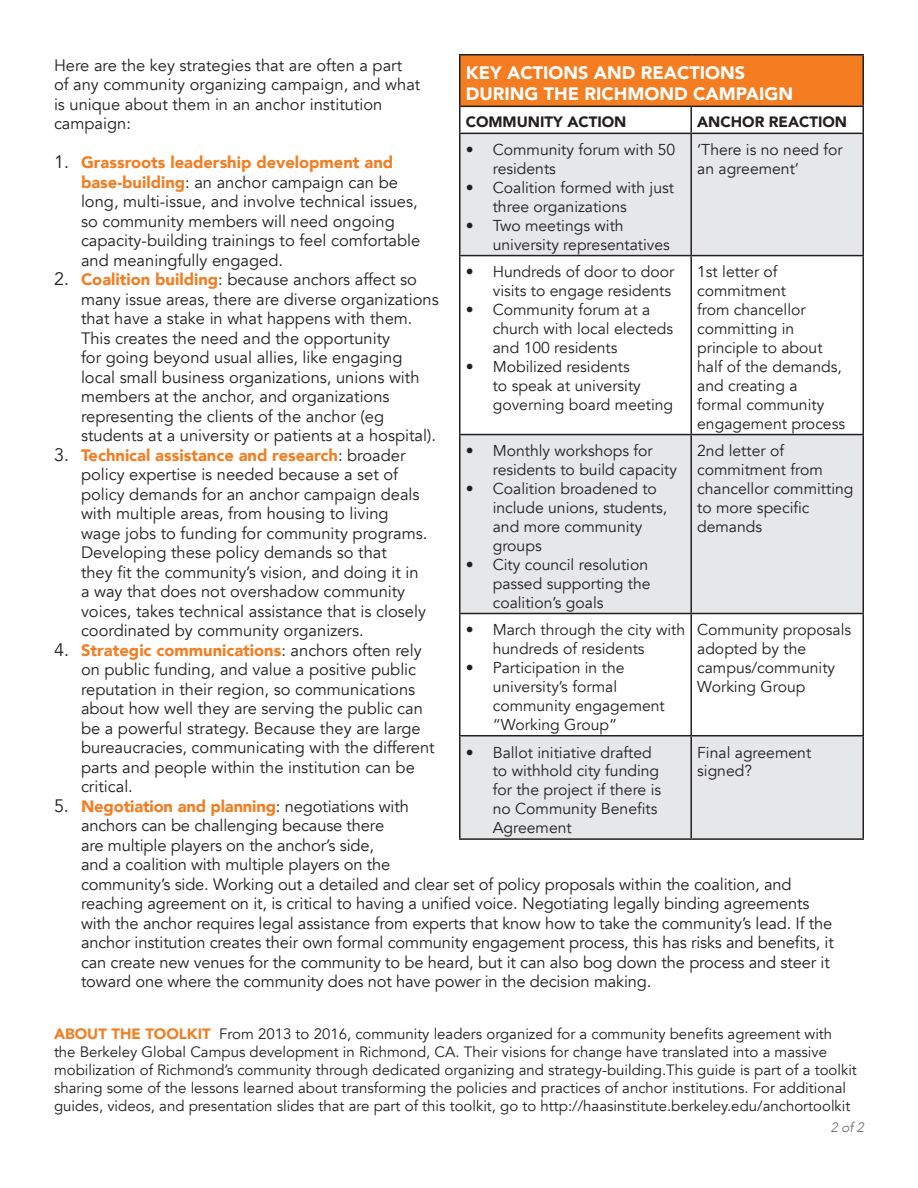
<style>
.page{position:relative;width:918px;height:1188px;background:#fff}
.page>*{position:absolute;margin:0;border:0;box-sizing:border-box;transform-origin:0 0}
.Paragraph_Style_1{font:900 18px "Avenir";color:#fff}
.Paragraph_Style_1-2{font:16.5px/19.5px "Avenir";color:#231f20}
.Paragraph_Style_1-3{font:15.75px/18.9px "Avenir";color:#231f20}
.Paragraph_Style_1-4{font:15px/18px "Avenir";color:#231f20}
.Paragraph_Style_1-5{font:900 15px "Avenir";color:#231f20}
.t1{font:italic 300 13.5px "Avenir";color:#636366}
.s1{font-size:18px}
.s2{font-weight:900;color:#f47d21}
</style>
<div class="page">
<div style="left:460px;top:55px;width:403px;height:51px;background:#f47d21"></div>
<svg style="left:460px;top:134px;width:402px;height:704px;fill:#e6e7e9"></svg>
<hr style="left:459px;top:54px;width:232px;height:2px;background:#231f20">
<hr style="left:459px;top:56px;width:1px;height:50px;background:#231f20">
<hr style="left:691px;top:54px;width:173px;height:2px;background:#231f20">
<hr style="left:862px;top:56px;width:2px;height:50px;background:#231f20">
<hr style="left:459px;top:106px;width:232px;height:1px;background:#231f20">
<svg style="left:459px;top:107px;width:1px;height:26px"></svg>
<hr style="left:691px;top:106px;width:173px;height:1px;background:#231f20">
<hr style="left:690px;top:107px;width:2px;height:26px;background:#231f20">
<hr style="left:862px;top:107px;width:2px;height:26px;background:#231f20">
<hr style="left:459px;top:133px;width:232px;height:1px;background:#231f20">
<hr style="left:459px;top:134px;width:1px;height:121px;background:#231f20">
<hr style="left:691px;top:133px;width:173px;height:1px;background:#231f20">
<hr style="left:690px;top:134px;width:2px;height:121px;background:#231f20">
<hr style="left:862px;top:134px;width:2px;height:121px;background:#231f20">
<hr style="left:459px;top:255px;width:232px;height:1px;background:#231f20">
<hr style="left:459px;top:256px;width:1px;height:178px;background:#231f20">
<hr style="left:691px;top:255px;width:173px;height:1px;background:#231f20">
<hr style="left:690px;top:256px;width:2px;height:178px;background:#231f20">
<hr style="left:862px;top:256px;width:2px;height:178px;background:#231f20">
<hr style="left:459px;top:434px;width:232px;height:1px;background:#231f20">
<hr style="left:459px;top:435px;width:1px;height:178px;background:#231f20">
<hr style="left:691px;top:434px;width:173px;height:1px;background:#231f20">
<hr style="left:690px;top:435px;width:2px;height:178px;background:#231f20">
<hr style="left:862px;top:435px;width:2px;height:178px;background:#231f20">
<hr style="left:459px;top:613px;width:232px;height:1px;background:#231f20">
<hr style="left:459px;top:614px;width:1px;height:121px;background:#231f20">
<hr style="left:691px;top:613px;width:173px;height:1px;background:#231f20">
<hr style="left:690px;top:614px;width:2px;height:121px;background:#231f20">
<hr style="left:862px;top:614px;width:2px;height:121px;background:#231f20">
<hr style="left:459px;top:735px;width:232px;height:1px;background:#231f20">
<hr style="left:459px;top:736px;width:1px;height:102px;background:#231f20">
<hr style="left:691px;top:735px;width:173px;height:1px;background:#231f20">
<hr style="left:690px;top:736px;width:2px;height:102px;background:#231f20">
<hr style="left:862px;top:736px;width:2px;height:102px;background:#231f20">
<hr style="left:459px;top:838px;width:232px;height:2px;background:#231f20">
<hr style="left:691px;top:838px;width:173px;height:2px;background:#231f20">
<p class="Paragraph_Style_1-2" style="left:54px;top:55px;width:368px">Here are the key strategies that are often a part of any community organizing campaign, and what is unique about them in an anchor institution campaign:</p>
<p class="Paragraph_Style_1-2" style="left:81px;top:153px;width:341px;text-indent:-27px"><span class="s1">1.</span> <span class="s2">Grassroots leadership development and base-building</span>: an anchor campaign can be long, multi-issue, and involve technical issues, so community members will need ongoing capacity-building trainings to feel comfortable and meaningfully engaged.</p>
<p class="Paragraph_Style_1-2" style="left:81px;top:270px;width:359px;text-indent:-27px"><span class="s1">2.</span> <span class="s2">Coalition building</span>: because anchors affect so many issue areas, there are diverse organizations that have a stake in what happens with them.<br>This creates the need and the opportunity<br>for going beyond usual allies, like engaging local small business organizations, unions with members at the anchor, and organizations representing the clients of the anchor (eg students at a university or patients at a hospital).</p>
<p class="Paragraph_Style_1-2" style="left:81px;top:445px;width:348px;text-indent:-27px"><span class="s1">3.</span> <span class="s2">Technical assistance and research</span>: broader policy expertise is needed because a set of policy demands for an anchor campaign deals with multiple areas, from housing to living wage jobs to funding for community programs.<br>Developing these policy demands so that<br>they fit the community’s vision, and doing it in a way that does not overshadow community voices, takes technical assistance that is closely coordinated by community organizers.</p>
<p class="Paragraph_Style_1-2" style="left:81px;top:640px;width:355px;text-indent:-27px"><span class="s1">4.</span> <span class="s2">Strategic communications</span>: anchors often rely on public funding, and value a positive public reputation in their region, so communications about how well they are serving the public can be a powerful strategy. Because they are large bureaucracies, communicating with the different parts and people within the institution can be critical.</p>
<p class="Paragraph_Style_1-2" style="left:81px;top:796px;width:754px;text-indent:-27px"><span class="s1">5.</span> <span class="s2">Negotiation and planning</span>: negotiations with<br>anchors can be challenging because there<br>are multiple players on the anchor’s side,<br>and a coalition with multiple players on the<br>community’s side. Working out a detailed and clear set of policy proposals within the coalition, and reaching agreement on it, is critical to having a unified voice. Negotiating legally binding agreements with the anchor requires legal assistance from experts that know how to take the community’s lead. If the anchor institution creates their own formal community engagement process, this has risks and benefits, it can create new venues for the community to be heard, but it can also bog down the process and steer it toward one where the community does not have power in the decision making.</p>
<p class="Paragraph_Style_1" style="left:466px;top:57px;width:281px">KEY ACTIONS AND REACTIONS</p>
<p class="Paragraph_Style_1" style="left:466px;top:79px;width:329px">DURING THE RICHMOND CAMPAIGN</p>
<p class="Paragraph_Style_1-5" style="left:466px;top:109px;width:162px">COMMUNITY ACTION</p>
<p class="Paragraph_Style_1-5" style="left:697px;top:109px;width:151px">ANCHOR REACTION</p>
<p class="Paragraph_Style_1-3" style="left:493px;top:141px;width:184px;text-indent:-27px">• Community forum with 50 residents</p>
<p class="Paragraph_Style_1-3" style="left:493px;top:178px;width:183px;text-indent:-27px">• Coalition formed with just three organizations</p>
<p class="Paragraph_Style_1-3" style="left:493px;top:216px;width:179px;text-indent:-27px">• Two meetings with university representatives</p>
<p class="Paragraph_Style_1-3" style="left:697px;top:141px;width:147px">‘There is no need for an agreement’</p>
<p class="Paragraph_Style_1-3" style="left:466px;top:263px;width:210px;text-align:right">• Hundreds of door to door visits to engage residents</p>
<p class="Paragraph_Style_1-3" style="left:493px;top:301px;width:182px;text-indent:-27px">• Community forum at a church with local electeds and 100 residents</p>
<p class="Paragraph_Style_1-3" style="left:493px;top:357px;width:182px;text-indent:-27px">• Mobilized residents<br>to speak at university governing board meeting</p>
<p class="Paragraph_Style_1-3" style="left:697px;top:263px;width:149px">1st letter of commitment<br>from chancellor committing in principle to about half of the demands, and creating a formal community engagement process</p>
<p class="Paragraph_Style_1-3" style="left:493px;top:442px;width:186px;text-indent:-27px">• Monthly workshops for residents to build capacity</p>
<p class="Paragraph_Style_1-3" style="left:493px;top:480px;width:176px;text-indent:-27px">• Coalition broadened to include unions, students, and more community groups</p>
<p class="Paragraph_Style_1-3" style="left:493px;top:555px;width:159px;text-indent:-27px">• City council resolution passed supporting the coalition’s goals</p>
<p class="Paragraph_Style_1-3" style="left:697px;top:442px;width:158px">2nd letter of commitment from chancellor committing to more specific demands</p>
<p class="Paragraph_Style_1-3" style="left:493px;top:621px;width:194px;text-indent:-27px">• March through the city with hundreds of residents</p>
<p class="Paragraph_Style_1-3" style="left:493px;top:658px;width:174px;text-indent:-27px">• Participation in the university’s formal community engagement “Working Group”</p>
<p class="Paragraph_Style_1-3" style="left:697px;top:621px;width:156px">Community proposals adopted by the campus/community<br>Working Group</p>
<p class="Paragraph_Style_1-3" style="left:493px;top:743px;width:170px;text-indent:-27px">• Ballot initiative drafted to withhold city funding for the project if there is no Community Benefits<br>Agreement</p>
<p class="Paragraph_Style_1-3" style="left:697px;top:743px;width:116px">Final agreement signed?</p>
<p class="Paragraph_Style_1-4" style="left:54px;top:1026px;width:804px"><span class="s2">ABOUT THE TOOLKIT</span> From 2013 to 2016, community leaders organized for a community benefits agreement with the Berkeley Global Campus development in Richmond, CA. Their visions for change have translated into a massive mobilization of Richmond’s community through dedicated organizing and strategy-building.This guide is part of a toolkit sharing some of the lessons learned about transforming the policies and practices of anchor institutions. For additional guides, videos, and presentation slides that are part of this toolkit, go to http://haasinstitute.berkeley.edu/anchortoolkit</p>
<p class="t1" style="left:831px;top:1119px;width:35px">2 of 2</p>
</div>
